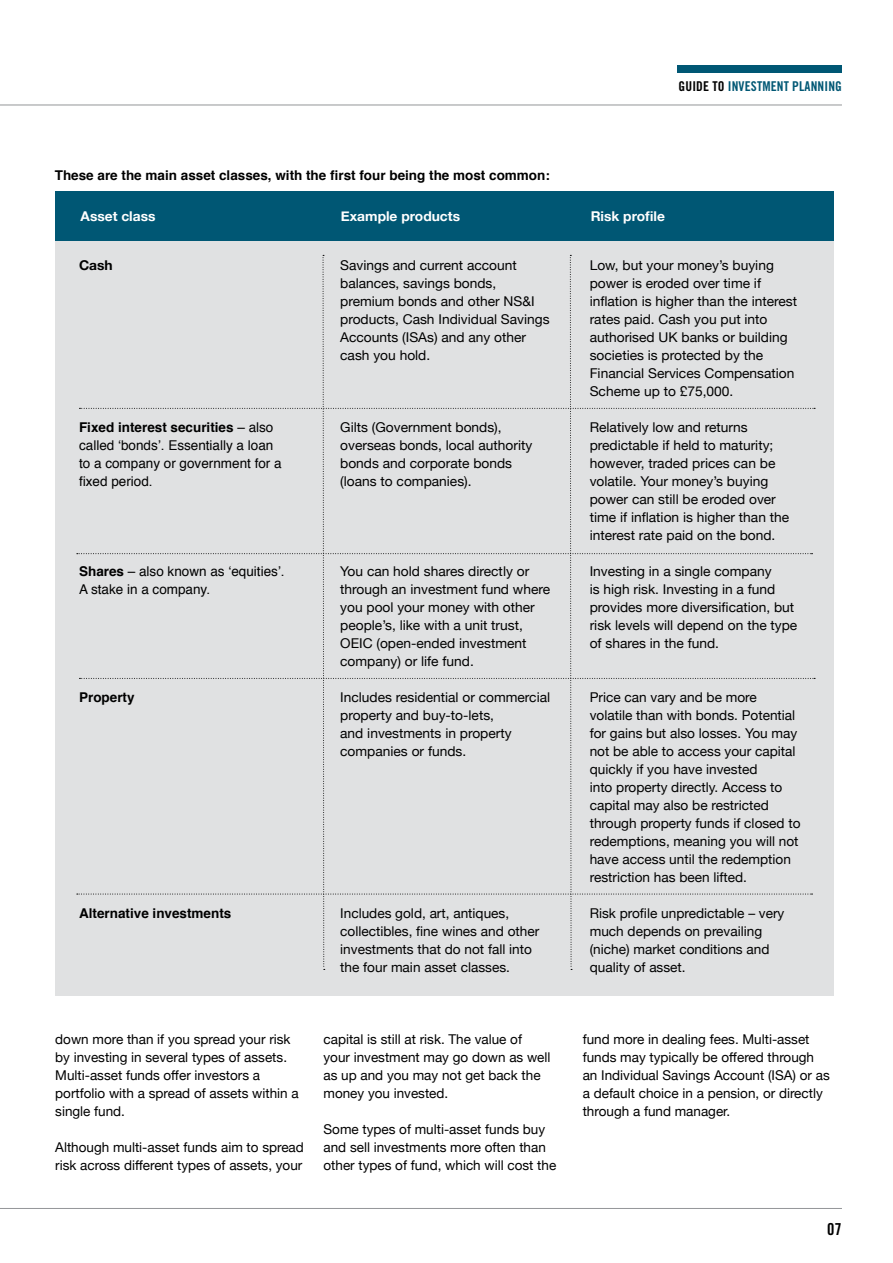
<style>
.page{position:relative;width:893px;height:1263px;background:#fff}
.page>*{position:absolute;margin:0;border:0;box-sizing:border-box;transform-origin:0 0}
.t1{font:16.5px "Trade Gothic Bold Cond Twenty";color:#000}
.t2{font:13.5px/18px "Helvetica Neue";color:#000}
.t3{font:13.5px/18px "Helvetica";color:#000}
.t4{font:700 13.5px "Helvetica";color:#000}
.t5{font:700 13.5px "Helvetica Neue";color:#fff}
.t6{font:13.5px "Trade Gothic Bold Cond Twenty";letter-spacing:.01em;color:#005774}
.t7{font:700 13.5px "Helvetica Neue";color:#000}
.s1{color:#000}
.s2{font-weight:700}
</style>
<div class="page">
<hr style="left:0;top:1208px;width:842px;height:1px;background:#939598">
<hr style="left:0;top:105px;width:842px;height:1px;background:#939598">
<div style="left:678px;top:65px;width:164px;height:8px;background:#005774"></div>
<div style="left:55px;top:196px;width:779px;height:799px;background:#e0e1e2"></div>
<div style="left:55px;top:192px;width:779px;height:49px;background:#005774"></div>
<svg style="left:77px;top:254px;width:738px;height:716px"></svg>
<p class="t4" style="left:55px;top:170px;width:497px">These are the main asset classes, with the first four being the most common:</p>
<p class="t6" style="left:679px;top:78px;width:165px"><span class="s1">GUIDE TO</span> INVESTMENT PLANNING</p>
<p class="t5" style="left:81px;top:208px;width:76px">Asset class</p>
<p class="t5" style="left:341px;top:208px;width:121px">Example products</p>
<p class="t5" style="left:591px;top:208px;width:76px">Risk profile</p>
<p class="t2" style="left:340px;top:256px;width:211px">Savings and current account balances, savings bonds, premium bonds and other NS&amp;I products, Cash Individual Savings<br>Accounts (ISAs) and any other cash you hold.</p>
<p class="t7" style="left:79px;top:257px;width:35px">Cash</p>
<p class="t2" style="left:590px;top:256px;width:209px">Low, but your money’s buying power is eroded over time if inflation is higher than the interest rates paid. Cash you put into authorised UK banks or building societies is protected by the<br>Financial Services Compensation<br>Scheme up to £75,000.</p>
<p class="t2" style="left:590px;top:418px;width:201px">Relatively low and returns predictable if held to maturity; however, traded prices can be volatile. Your money’s buying power can still be eroded over time if inflation is higher than the interest rate paid on the bond.</p>
<p class="t2" style="left:590px;top:562px;width:209px">Investing in a single company<br>is high risk. Investing in a fund provides more diversification, but risk levels will depend on the type of shares in the fund.</p>
<p class="t2" style="left:340px;top:418px;width:194px">Gilts (Government bonds), overseas bonds, local authority bonds and corporate bonds (loans to companies).</p>
<p class="t3" style="left:79px;top:419px;width:204px"><span class="s2">Fixed interest securities</span> – also called ‘bonds’. Essentially a loan to a company or government for a fixed period.</p>
<p class="t3" style="left:79px;top:563px;width:207px"><span class="s2">Shares</span> – also known as ‘equities’.<br>A stake in a company.</p>
<p class="t2" style="left:340px;top:562px;width:211px">You can hold shares directly or through an investment fund where you pool your money with other people’s, like with a unit trust,<br>OEIC (open-ended investment company) or life fund.</p>
<p class="t2" style="left:340px;top:688px;width:211px">Includes residential or commercial property and buy-to-lets,<br>and investments in property companies or funds.</p>
<p class="t4" style="left:79px;top:692px;width:57px">Property</p>
<p class="t2" style="left:590px;top:688px;width:212px">Price can vary and be more volatile than with bonds. Potential for gains but also losses. You may not be able to access your capital quickly if you have invested<br>into property directly. Access to capital may also be restricted through property funds if closed to redemptions, meaning you will not have access until the redemption restriction has been lifted.</p>
<p class="t2" style="left:590px;top:904px;width:196px">Risk profile unpredictable – very much depends on prevailing (niche) market conditions and quality of asset.</p>
<p class="t4" style="left:79px;top:908px;width:154px">Alternative investments</p>
<p class="t2" style="left:340px;top:904px;width:200px">Includes gold, art, antiques, collectibles, fine wines and other investments that do not fall into the four main asset classes.</p>
<p class="t2" style="left:55px;top:1030px;width:245px">down more than if you spread your risk by investing in several types of assets.<br>Multi-asset funds offer investors a portfolio with a spread of assets within a single fund.</p>
<p class="t2" style="left:55px;top:1138px;width:250px">Although multi-asset funds aim to spread risk across different types of assets, your</p>
<p class="t2" style="left:323px;top:1030px;width:229px">capital is still at risk. The value of your investment may go down as well as up and you may not get back the money you invested.</p>
<p class="t2" style="left:323px;top:1120px;width:234px">Some types of multi-asset funds buy and sell investments more often than other types of fund, which will cost the</p>
<p class="t2" style="left:583px;top:1030px;width:249px">fund more in dealing fees. Multi-asset funds may typically be offered through an Individual Savings Account (ISA) or as a default choice in a pension, or directly through a fund manager.</p>
<p class="t1" style="left:827px;top:1219px;width:16px">07</p>
</div>
